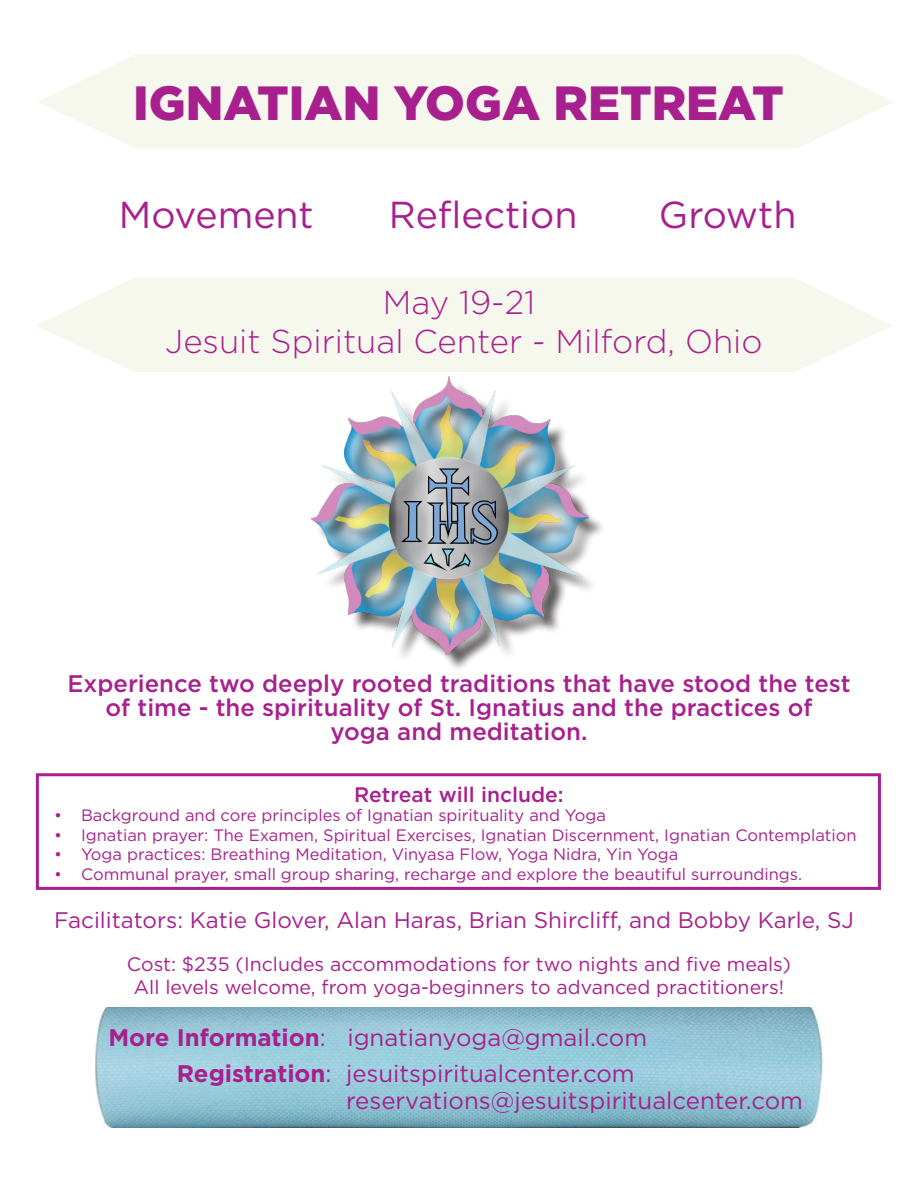
<style>
.page{position:relative;width:918px;height:1188px;background:#fff}
.page>*{position:absolute;margin:0;border:0;box-sizing:border-box;transform-origin:0 0}
.t1{font:900 48px "Gotham";color:#a7208d}
.t2{font:37.5px "Gotham";color:#a7208d}
.t3{font:300 33px "Gotham";color:#a7208d}
.t4{font:500 24px/24px "Gotham";color:#a7208d;text-align:center}
.t5{font:24px "Gotham";color:#a7208d}
.t6{font:22.5px "Gotham";color:#a7208d}
.t7{font:500 21px "Gotham";color:#a7208d}
.t8{font:19.5px "Gotham";color:#a7208d}
.t9{font:16.5px "Gotham";color:#a7208d}
.s1{font-weight:700}
</style>
<div class="page">
<svg style="left:36px;top:278px;width:856px;height:94px;background:#f7f7ef"></svg>
<svg style="left:39px;top:54px;width:854px;height:94px;background:#f6f7ef"></svg>
<div style="left:36px;top:773px;width:845px;height:117px;border:3px solid #a7208d"></div>
<img style="left:311px;top:377px;width:278px;height:279px">
<img style="left:95px;top:1007px;width:728px;height:120px">
<p class="t1" style="left:133px;top:70px;width:652px">IGNATIAN YOGA RETREAT</p>
<p class="t2" style="left:119px;top:191px;width:196px">Movement</p>
<p class="t2" style="left:389px;top:191px;width:190px">Reflection</p>
<p class="t2" style="left:659px;top:191px;width:139px">Growth</p>
<p class="t3" style="left:383px;top:281px;width:154px">May 19-21</p>
<p class="t3" style="left:165px;top:321px;width:599px">Jesuit Spiritual Center - Milford, Ohio</p>
<p class="t4" style="left:67px;top:671px;width:785px">Experience two deeply rooted traditions that have stood the test of time - the spirituality of St. Ignatius and the practices of<br>yoga and meditation.</p>
<p class="t7" style="left:354px;top:781px;width:211px">Retreat will include:</p>
<p class="t9" style="left:54px;top:805px;width:554px">• Background and core principles of Ignatian spirituality and Yoga</p>
<p class="t9" style="left:54px;top:824px;width:804px">• Ignatian prayer: The Examen, Spiritual Exercises, Ignatian Discernment, Ignatian Contemplation</p>
<p class="t9" style="left:54px;top:844px;width:626px">• Yoga practices: Breathing Meditation, Vinyasa Flow, Yoga Nidra, Yin Yoga</p>
<p class="t9" style="left:54px;top:863px;width:750px">• Communal prayer, small group sharing, recharge and explore the beautiful surroundings.</p>
<p class="t6" style="left:54px;top:905px;width:802px">Facilitators: Katie Glover, Alan Haras, Brian Shircliff, and Bobby Karle, SJ</p>
<p class="t8" style="left:127px;top:951px;width:666px">Cost: $235 (Includes accommodations for two nights and five meals)</p>
<p class="t8" style="left:134px;top:975px;width:652px">All levels welcome, from yoga-beginners to advanced practitioners!</p>
<p class="t5" style="left:108px;top:1022px;width:540px"><span class="s1">More Information</span>: ignatianyoga@gmail.com</p>
<p class="t5" style="left:177px;top:1058px;width:459px"><span class="s1">Registration</span>: jesuitspiritualcenter.com</p>
<p class="t5" style="left:346px;top:1085px;width:459px">reservations@jesuitspiritualcenter.com</p>
</div>
